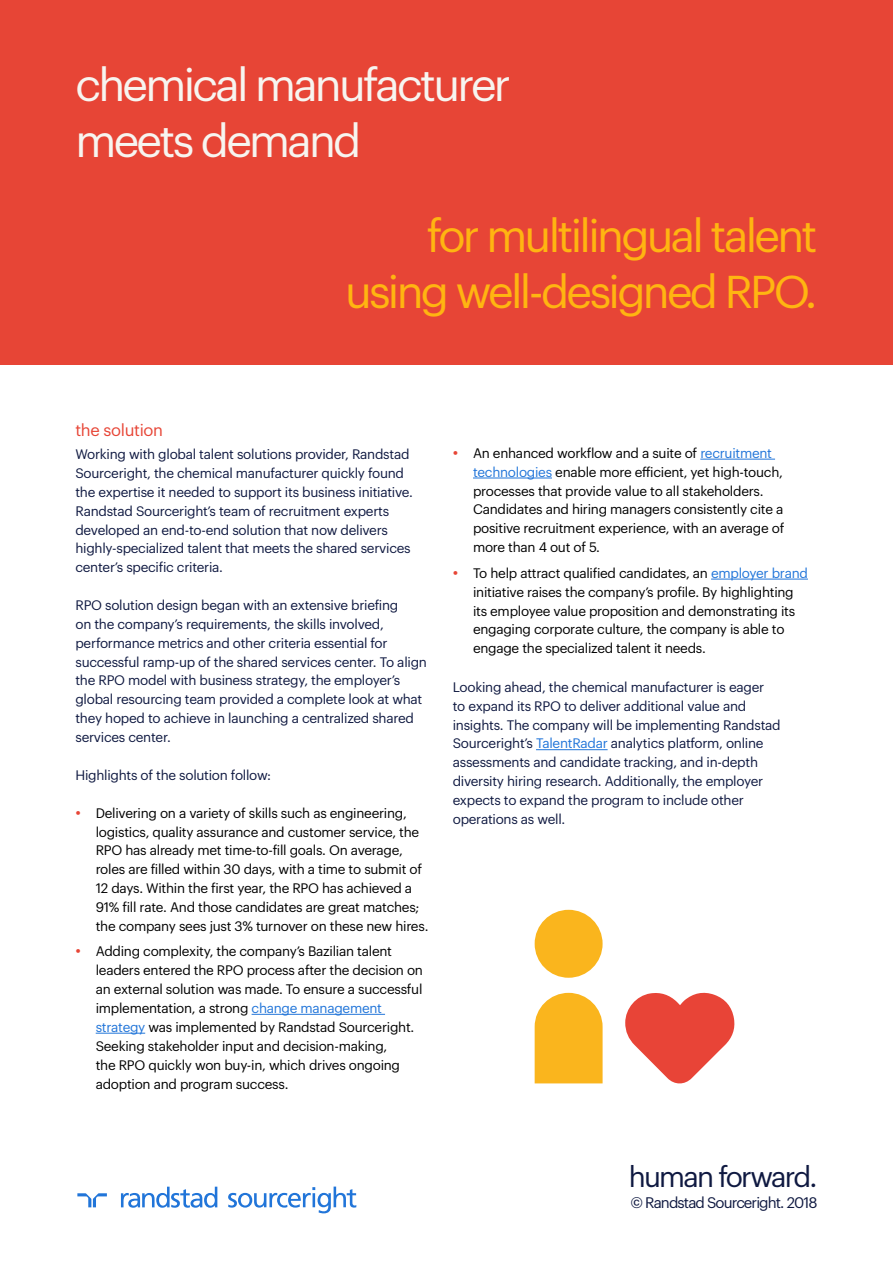
<style>
.page{position:relative;width:893px;height:1263px;background:#fff}
.page>*{position:absolute;margin:0;border:0;box-sizing:border-box;transform-origin:0 0}
.t1{font:45px/56.6px "Graphik LCG";letter-spacing:-.06em;color:#ffb511;text-align:right}
.t2{font:45px/56.6px "Graphik LCG";letter-spacing:-.06em;color:#f7f5f0}
.t3{font:28.5px "Graphik LCG";letter-spacing:-.06em;color:#0f1941}
.t4{font:16.5px "Graphik LCG";letter-spacing:-.02em;color:#e74536}
.t5{font:15px "Graphik LCG";letter-spacing:-.06em;color:#0f1941}
.t6{font:13.5px/18.9px "Graphik LCG";letter-spacing:-.02em;color:#000}
.t7{font:13.5px/18.9px "Graphik LCG";letter-spacing:-.02em;color:#0f1941}
.s1{font-size:16.5px;color:#e74536}
.s2{color:#2175d9}
</style>
<div class="page">
<hr style="left:252px;top:1014px;width:133px;height:1px;background:#2175d9">
<hr style="left:96px;top:1033px;width:49px;height:1px;background:#2175d9">
<hr style="left:700px;top:459px;width:75px;height:1px;background:#2175d9">
<hr style="left:473px;top:477px;width:79px;height:1px;background:#2175d9">
<hr style="left:711px;top:579px;width:97px;height:1px;background:#2175d9">
<hr style="left:536px;top:749px;width:72px;height:1px;background:#2175d9">
<svg style="left:77px;top:1193px;width:30px;height:14px"></svg>
<svg style="left:121px;top:1187px;width:96px;height:21px"></svg>
<svg style="left:228px;top:1186px;width:128px;height:27px"></svg>
<div style="left:0;top:0;width:893px;height:365px;background:#e74536"></div>
<div style="left:535px;top:910px;width:68px;height:68px;background:#fab51d;border-radius:50%"></div>
<svg style="left:535px;top:993px;width:68px;height:90px;background:#fabb30"></svg>
<svg style="left:625px;top:992px;width:110px;height:92px"></svg>
<h1 class="t2" style="left:75px;top:52px;width:437px">chemical manufacturer meets demand</h1>
<h1 class="t1" style="left:345px;top:203px;width:474px">for multilingual talent using well-designed RPO.</h1>
<p class="t4" style="left:75px;top:417px;width:89px">the solution</p>
<p class="t7" style="left:75px;top:444px;width:339px">Working with global talent solutions provider, Randstad Sourceright, the chemical manufacturer quickly found the expertise it needed to support its business initiative.<br>Randstad Sourceright’s team of recruitment experts developed an end-to-end solution that now delivers highly-specialized talent that meets the shared services center’s specific criteria.</p>
<p class="t7" style="left:75px;top:594px;width:353px">RPO solution design began with an extensive briefing<br>on the company’s requirements, the skills involved, performance metrics and other criteria essential for successful ramp-up of the shared services center. To align the RPO model with business strategy, the employer’s global resourcing team provided a complete look at what they hoped to achieve in launching a centralized shared services center.</p>
<p class="t7" style="left:75px;top:764px;width:197px">Highlights of the solution follow:</p>
<p class="t6" style="left:96px;top:802px;width:334px;text-indent:-20px"><span class="s1">•</span> Delivering on a variety of skills such as engineering, logistics, quality assurance and customer service, the RPO has already met time-to-fill goals. On average, roles are filled within 30 days, with a time to submit of 12 days. Within the first year, the RPO has achieved a 91% fill rate. And those candidates are great matches; the company sees just 3% turnover on these new hires.</p>
<p class="t6" style="left:96px;top:941px;width:329px;text-indent:-20px"><span class="s1">•</span> Adding complexity, the company’s Bazilian talent leaders entered the RPO process after the decision on an external solution was made. To ensure a successful implementation, a strong <span class="s2">change management strategy</span> was implemented by Randstad Sourceright.<br>Seeking stakeholder input and decision-making,<br>the RPO quickly won buy-in, which drives ongoing adoption and program success.</p>
<p class="t6" style="left:473px;top:442px;width:313px;text-indent:-20px"><span class="s1">•</span> An enhanced workflow and a suite of <span class="s2">recruitment technologies</span> enable more efficient, yet high-touch, processes that provide value to all stakeholders.<br>Candidates and hiring managers consistently cite a positive recruitment experience, with an average of more than 4 out of 5.</p>
<p class="t6" style="left:473px;top:562px;width:336px;text-indent:-20px"><span class="s1">•</span> To help attract qualified candidates, an <span class="s2">employer brand </span>initiative raises the company’s profile. By highlighting its employee value proposition and demonstrating its engaging corporate culture, the company is able to engage the specialized talent it needs.</p>
<p class="t7" style="left:453px;top:676px;width:329px">Looking ahead, the chemical manufacturer is eager<br>to expand its RPO to deliver additional value and insights. The company will be implementing Randstad Sourceright’s <span class="s2">TalentRadar</span> analytics platform, online assessments and candidate tracking, and in-depth diversity hiring research. Additionally, the employer expects to expand the program to include other operations as well.</p>
<h2 class="t3" style="left:629px;top:1155px;width:190px">human forward.</h2>
<p class="t5" style="left:630px;top:1191px;width:189px">© Randstad Sourceright. 2018</p>
</div>
